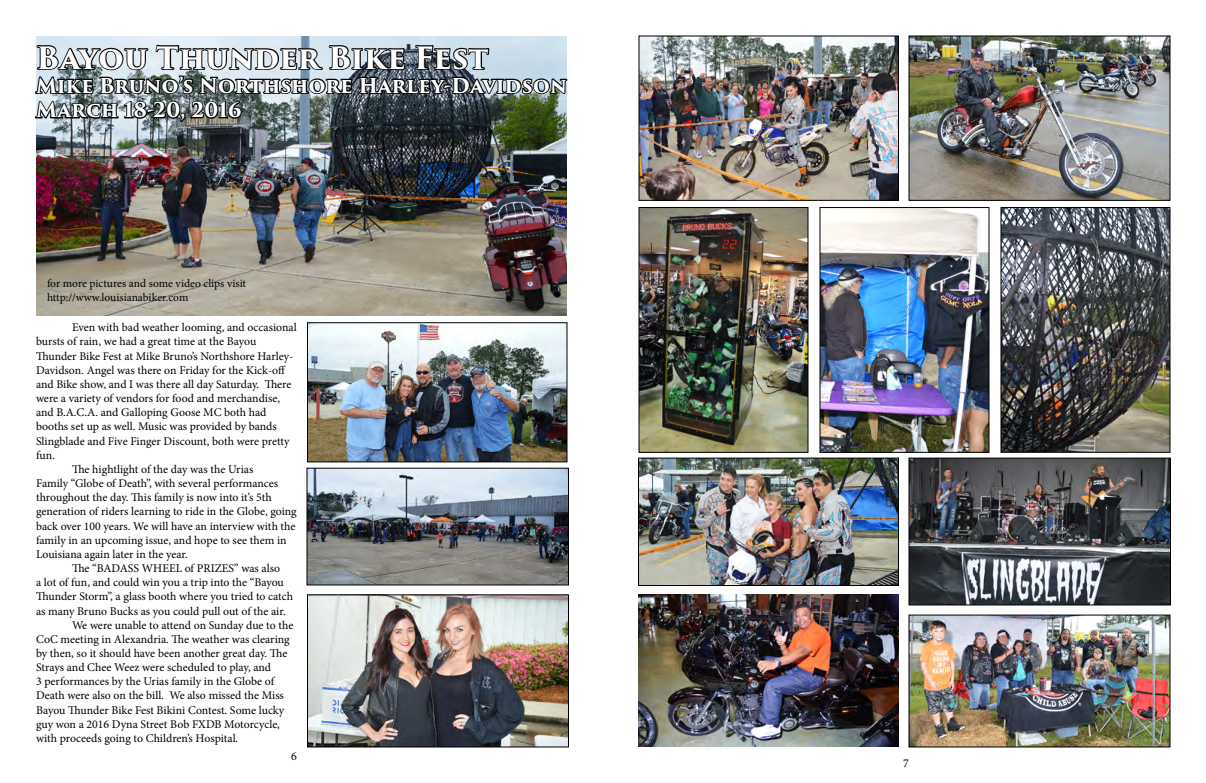
<style>
.page{position:relative;width:1206px;height:783px;background:#fff}
.page>*{position:absolute;margin:0;border:0;box-sizing:border-box;transform-origin:0 0}
.t1{font:700 30px "Trajan Pro 3";letter-spacing:-.005em;color:#fff}
.t2{font:700 20px "Trajan Pro 3";color:#fff}
.t3{font:12px "Minion Pro";color:#000}
.t4{font:11.8px "Minion Pro";letter-spacing:-.005em;color:#000}
.t5{font:11.5px/13.8px "Minion Pro";letter-spacing:-.005em;color:#000}
</style>
<div class="page">
<img style="left:36px;top:217px;width:531px;height:99px">
<img style="left:34px;top:36px;width:534px;height:181px">
<img style="left:309px;top:324px;width:257px;height:136px">
<div style="left:307px;top:322px;width:261px;height:140px;border:1px solid #000"></div>
<img style="left:640px;top:38px;width:257px;height:161px">
<div style="left:638px;top:36px;width:261px;height:165px;border:1px solid #000"></div>
<img style="left:910px;top:38px;width:258px;height:161px">
<div style="left:908px;top:36px;width:262px;height:165px;border:1px solid #000"></div>
<img style="left:640px;top:209px;width:166px;height:242px">
<div style="left:638px;top:207px;width:170px;height:246px;border:1px solid #000"></div>
<img style="left:822px;top:209px;width:166px;height:242px">
<div style="left:820px;top:207px;width:170px;height:246px;border:1px solid #000"></div>
<img style="left:1002px;top:209px;width:166px;height:242px">
<div style="left:1000px;top:207px;width:170px;height:246px;border:1px solid #000"></div>
<img style="left:910px;top:617px;width:258px;height:129px">
<img style="left:309px;top:596px;width:258px;height:150px">
<div style="left:307px;top:594px;width:262px;height:154px;border:1px solid #000"></div>
<img style="left:308px;top:470px;width:259px;height:114px">
<img style="left:638px;top:594px;width:260px;height:153px">
<img style="left:910px;top:460px;width:259px;height:143px">
<div style="left:908px;top:458px;width:263px;height:147px;border:1px solid #000"></div>
<img style="left:640px;top:460px;width:257px;height:124px">
<div style="left:638px;top:458px;width:261px;height:128px;border:1px solid #000"></div>
<h1 class="t1" style="left:36px;top:36px;width:454px">Bayou Thunder Bike Fest</h1>
<h2 class="t2" style="left:36px;top:71px;width:533px">Mike Bruno’s Northshore Harley-Davidson</h2>
<h2 class="t2" style="left:36px;top:95px;width:207px">March 18-20, 2016</h2>
<p class="t5" style="left:47px;top:277px;width:201px">for more pictures and some video clips visit http://www.louisianabiker.com</p>
<p class="t4" style="left:72px;top:320px;width:226px">Even with bad weather looming, and occasional</p>
<p class="t4" style="left:36px;top:334px;width:222px">bursts of rain, we had a great time at the Bayou</p>
<p class="t4" style="left:36px;top:348px;width:259px">Thunder Bike Fest at Mike Bruno’s Northshore Harley-</p>
<p class="t4" style="left:36px;top:362px;width:251px">Davidson. Angel was there on Friday for the Kick-off</p>
<p class="t4" style="left:36px;top:376px;width:257px">and Bike show, and I was there all day Saturday. There</p>
<p class="t4" style="left:36px;top:390px;width:246px">were a variety of vendors for food and merchandise,</p>
<p class="t4" style="left:36px;top:405px;width:232px">and B.A.C.A. and Galloping Goose MC both had</p>
<p class="t4" style="left:36px;top:419px;width:242px">booths set up as well. Music was provided by bands</p>
<p class="t4" style="left:36px;top:433px;width:255px">Slingblade and Five Finger Discount, both were pretty</p>
<p class="t4" style="left:36px;top:447px;width:20px">fun.</p>
<p class="t4" style="left:72px;top:461px;width:183px">The hightlight of the day was the Urias</p>
<p class="t4" style="left:36px;top:475px;width:244px">Family “Globe of Death”, with several performances</p>
<p class="t4" style="left:36px;top:490px;width:237px">throughout the day. This family is now into it’s 5th</p>
<p class="t4" style="left:36px;top:504px;width:262px">generation of riders learning to ride in the Globe, going</p>
<p class="t4" style="left:36px;top:518px;width:261px">back over 100 years. We will have an interview with the</p>
<p class="t4" style="left:36px;top:532px;width:252px">family in an upcoming issue, and hope to see them in</p>
<p class="t4" style="left:36px;top:546px;width:153px">Louisiana again later in the year.</p>
<p class="t4" style="left:72px;top:560px;width:210px">The “BADASS WHEEL of PRIZES” was also</p>
<p class="t4" style="left:36px;top:575px;width:249px">a lot of fun, and could win you a trip into the “Bayou</p>
<p class="t4" style="left:36px;top:589px;width:258px">Thunder Storm”, a glass booth where you tried to catch</p>
<p class="t4" style="left:36px;top:603px;width:251px">as many Bruno Bucks as you could pull out of the air.</p>
<p class="t4" style="left:72px;top:617px;width:223px">We were unable to attend on Sunday due to the</p>
<p class="t4" style="left:36px;top:631px;width:255px">CoC meeting in Alexandria. The weather was clearing</p>
<p class="t4" style="left:36px;top:645px;width:253px">by then, so it should have been another great day. The</p>
<p class="t4" style="left:36px;top:659px;width:237px">Strays and Chee Weez were scheduled to play, and</p>
<p class="t4" style="left:36px;top:674px;width:240px">3 performances by the Urias family in the Globe of</p>
<p class="t4" style="left:36px;top:688px;width:249px">Death were also on the bill. We also missed the Miss</p>
<p class="t4" style="left:36px;top:702px;width:250px">Bayou Thunder Bike Fest Bikini Contest. Some lucky</p>
<p class="t4" style="left:36px;top:716px;width:245px">guy won a 2016 Dyna Street Bob FXDB Motorcycle,</p>
<p class="t4" style="left:36px;top:730px;width:204px">with proceeds going to Children’s Hospital.</p>
<p class="t3" style="left:291px;top:748px;width:7px">6</p>
<p class="t3" style="left:903px;top:755px;width:7px">7</p>
</div>
